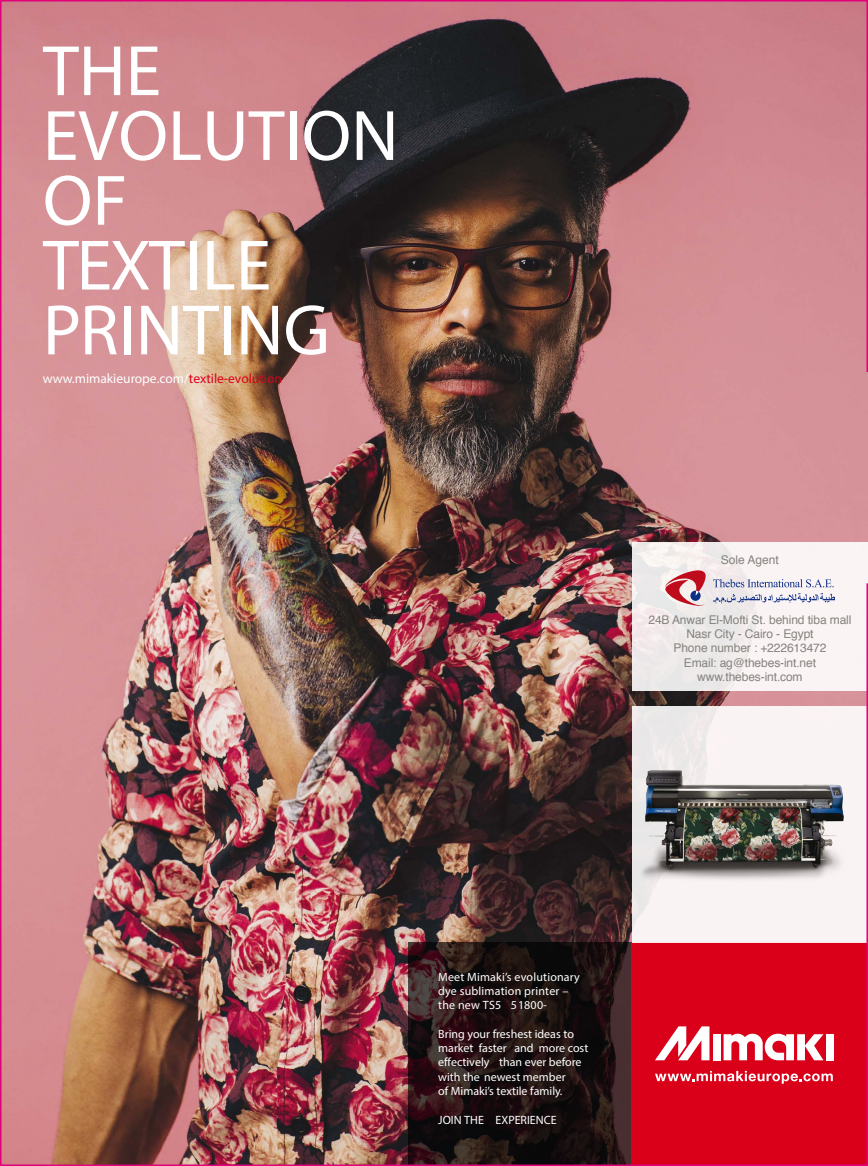
<style>
.page{position:relative;width:868px;height:1166px;background:#fff}
.page>*{position:absolute;margin:0;border:0;box-sizing:border-box;transform-origin:0 0}
.t1{font:72px/64.8px "Caviar Dreams";color:#fff}
.t2{font:700 13.5px "Helvetica Neue LT Std";color:#fff}
.t3{font:12px/14.4px "Helvetica";letter-spacing:-.01em;color:#85837e;text-align:center}
.t4{font:12px/14.2px "Helvetica Neue LT Std";color:#fff}
.t5{font:700 12px "Helvetica Neue LT Std";letter-spacing:.015em;color:#fff}
.t6{font:italic 800 expanded 12px "Helvetica Neue LT Std";color:#fff}
.t7{font:italic 100 expanded 12px "Helvetica Neue LT Std";color:#fff}
.s1{color:#da001a}
.s2{font-weight:700}
</style>
<div class="page">
<img style="left:0;top:0;width:867px;height:1165px">
<h1 class="t1" style="left:43px;top:37px;width:357px">THE<br>EVOLUTION<br>OF<br>TEXTILE<br>PRINTING</h1>
<p class="t2" style="left:43px;top:369px;width:240px">www.mimakieurope.com/<span class="s1">textile-evolution</span></p>
<p class="t3" style="left:720px;top:553px;width:60px">Sole Agent</p>
<p class="t3" style="left:648px;top:612px;width:204px">24B Anwar El-Mofti St. behind tiba mall<br>Nasr City - Cairo - Egypt<br>Phone number : +222613472<br>Email: ag@thebes-int.net www.thebes-int.com</p>
<p class="t5" style="left:438px;top:969px;width:143px">Meet Mimakis’ evolutionary</p>
<p class="t5" style="left:438px;top:983px;width:132px">dye sublimation printer –</p>
<p class="t5" style="left:510px;top:997px;width:38px">51800-</p>
<p class="t5" style="left:438px;top:997px;width:65px">the new TS5</p>
<p class="t4" style="left:514px;top:1026px;width:75px;text-indent:-76px">Bring your freshest ideas to and <span class="s2">more cost</span></p>
<p class="t4" style="left:499px;top:1040px;width:84px;text-indent:-61px">market <span class="s2">faster<br></span>than ever before</p>
<p class="t4" style="left:438px;top:1054px;width:129px"><span class="s2">effectively<br></span>with the <span class="s2">newest member </span>of Mimakis’ textile family.</p>
<p class="t6" style="left:495px;top:1111px;width:63px">EXPERIENCE</p>
<p class="t7" style="left:438px;top:1111px;width:47px">JOIN THE</p>
</div>
